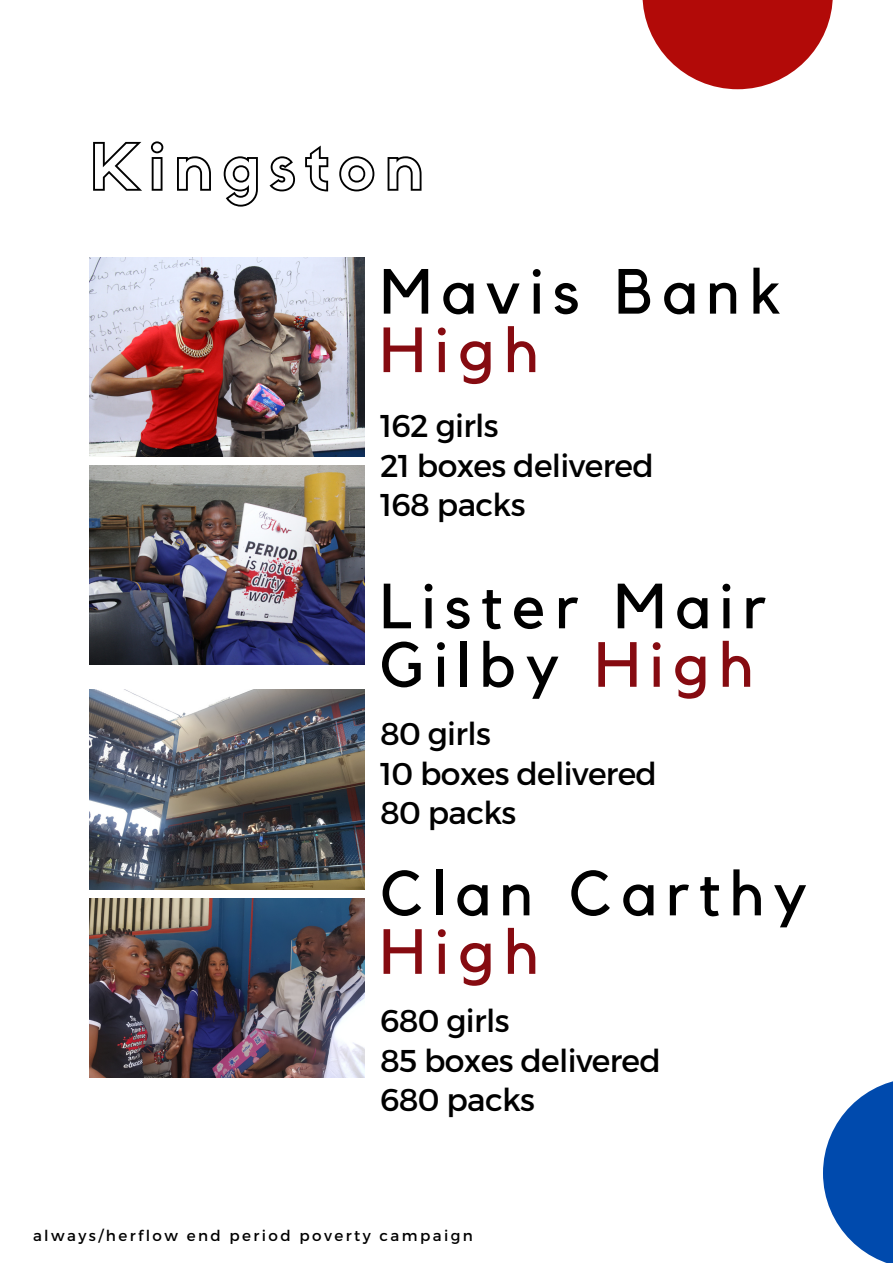
<style>
.page{position:relative;width:893px;height:1264px;background:#fff}
.page>*{position:absolute;margin:0;border:0;box-sizing:border-box;transform-origin:0 0}
.t1{font:63px/58.5px "Kollektif";letter-spacing:.15em;color:#000}
.t2{font:63px "Sifonn Basic Outline";letter-spacing:.15em;color:#000}
.t3{font:63px "Kollektif";letter-spacing:.15em;color:#860b11}
.t4{font:31.5px/39.3px "Montserrat";letter-spacing:-.02em;color:#000}
.t5{font:15.15px "Montserrat";letter-spacing:.16em;color:#000}
.s1{color:#860b11}
</style>
<div class="page">
<svg style="left:823px;top:1081px;width:69px;height:181px;fill:#004aad"></svg>
<svg style="left:642px;top:0;width:190px;height:89px;fill:#b20a08"></svg>
<img style="left:89px;top:257px;width:276px;height:199px">
<img style="left:89px;top:689px;width:276px;height:200px">
<img style="left:89px;top:898px;width:276px;height:179px">
<img style="left:89px;top:465px;width:276px;height:199px">
<h1 class="t2" style="left:89px;top:142px;width:336px">Kingston</h1>
<h1 class="t1" style="left:380px;top:265px;width:402px">Mavis Bank</h1>
<h1 class="t3" style="left:380px;top:321px;width:160px">High</h1>
<p class="t4" style="left:380px;top:405px;width:275px">162 girls<br>21 boxes delivered<br>168 packs</p>
<h1 class="t1" style="left:380px;top:579px;width:387px">Lister Mair<br>Gilby <span class="s1">High</span></h1>
<p class="t4" style="left:380px;top:713px;width:278px">80 girls<br>10 boxes delivered<br>80 packs</p>
<h1 class="t1" style="left:380px;top:866px;width:428px">Clan Carthy</h1>
<h1 class="t3" style="left:380px;top:922px;width:160px">High</h1>
<p class="t4" style="left:380px;top:999px;width:282px">680 girls<br>85 boxes delivered<br>680 packs</p>
<p class="t5" style="left:33px;top:1225px;width:441px">always/herflow end period poverty campaign</p>
</div>
